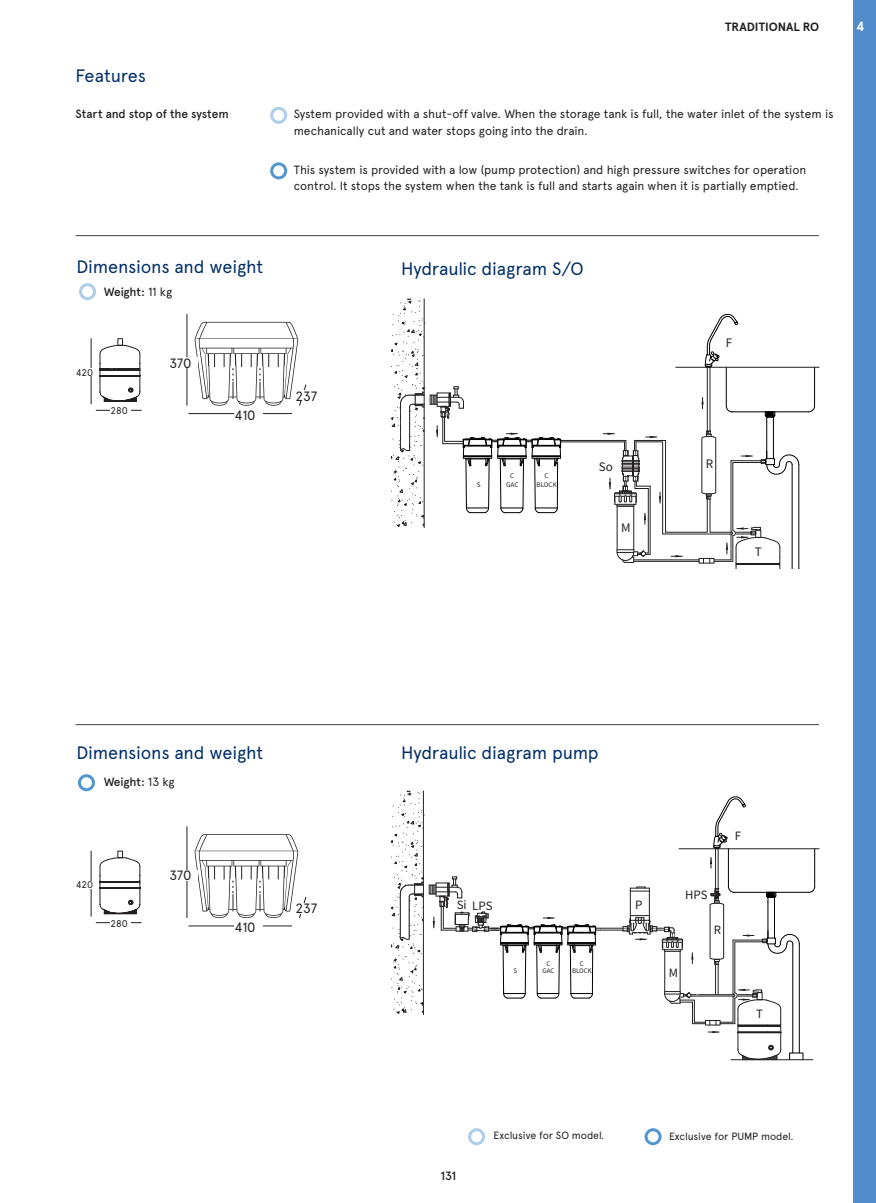
<style>
.page{position:relative;width:876px;height:1203px;background:#fff}
.page>*{position:absolute;margin:0;border:0;box-sizing:border-box;transform-origin:0 0}
.t1{font:18px "Apercu Pro";letter-spacing:-.015em;color:#002f68}
.t2{font:13.5px "Apercu Pro";letter-spacing:-.02em;color:#231f20}
.t3{font:700 13.5px "Apercu Pro";color:#fff}
.t4{font:13.05px "Source Sans Pro";color:#231f20}
.t5{font:12.75px "Source Sans Pro";color:#231f20}
.t6{font:12px/16.5px "Apercu Pro";letter-spacing:-.01em;color:#231f20}
.t7{font:500 12px "Apercu Pro";letter-spacing:-.015em;color:#231f20}
.t8{font:700 12px "Apercu Pro";letter-spacing:-.01em;color:#231f20}
.t9{font:10.5px "Apercu Pro";letter-spacing:-.01em;color:#231f20}
.t10{font:9.75px "Apercu Pro";letter-spacing:-.01em;color:#231f20}
.t11{font:7.05px/8.9px "Source Sans Pro";color:#231f20;text-align:center}
.t12{font:6.9px/7.6px "Source Sans Pro";color:#231f20;text-align:center}
.s1{font-weight:400}
</style>
<div class="page">
<div style="left:854px;top:0;width:22px;height:1203px;background:#528bcc"></div>
<hr style="left:76px;top:724px;width:743px;height:1px;background:#3e3e3f">
<hr style="left:76px;top:235px;width:743px;height:1px;background:#3e3e3f">
<div style="left:270px;top:162px;width:17px;height:17px;border:3px solid #5296d1;border-radius:50%"></div>
<div style="left:270px;top:107px;width:17px;height:17px;border:3px solid #accdeb;border-radius:50%"></div>
<div style="left:79px;top:283px;width:17px;height:17px;border:3px solid #accdeb;border-radius:50%"></div>
<div style="left:78px;top:774px;width:17px;height:17px;border:3px solid #5296d1;border-radius:50%"></div>
<div style="left:645px;top:1128px;width:17px;height:17px;border:3px solid #5296d1;border-radius:50%"></div>
<div style="left:468px;top:1128px;width:17px;height:17px;border:3px solid #accdeb;border-radius:50%"></div>
<hr style="left:186px;top:826px;width:1px;height:92px;background:#231f20">
<hr style="left:186px;top:314px;width:1px;height:92px;background:#231f20">
<hr style="left:91px;top:851px;width:1px;height:66px;background:#231f20">
<hr style="left:91px;top:338px;width:1px;height:66px;background:#231f20">
<hr style="left:96px;top:922px;width:46px;height:1px;background:#231f20">
<hr style="left:96px;top:410px;width:46px;height:1px;background:#231f20">
<svg style="left:99px;top:850px;width:42px;height:65px"></svg>
<svg style="left:99px;top:338px;width:42px;height:64px"></svg>
<hr style="left:188px;top:925px;width:104px;height:1px;background:#231f20">
<hr style="left:188px;top:413px;width:104px;height:1px;background:#231f20">
<svg style="left:195px;top:834px;width:112px;height:85px"></svg>
<svg style="left:195px;top:322px;width:112px;height:84px"></svg>
<div style="left:235px;top:922px;width:28px;height:11px;background:#fff"></div>
<div style="left:235px;top:410px;width:28px;height:10px;background:#fff"></div>
<div style="left:295px;top:903px;width:29px;height:10px;background:#fff"></div>
<div style="left:295px;top:390px;width:29px;height:11px;background:#fff"></div>
<div style="left:169px;top:870px;width:29px;height:11px;background:#fff"></div>
<div style="left:169px;top:358px;width:29px;height:10px;background:#fff"></div>
<div style="left:76px;top:881px;width:20px;height:8px;background:#fff"></div>
<div style="left:76px;top:369px;width:20px;height:7px;background:#fff"></div>
<div style="left:111px;top:919px;width:20px;height:8px;background:#fff"></div>
<div style="left:111px;top:407px;width:20px;height:8px;background:#fff"></div>
<hr style="left:676px;top:367px;width:143px;height:1px;background:#231f20">
<hr style="left:799px;top:465px;width:1px;height:104px;background:#000001">
<hr style="left:814px;top:367px;width:1px;height:33px;background:#000001">
<hr style="left:732px;top:412px;width:77px;height:1px;background:#000001">
<svg style="left:808px;top:400px;width:7px;height:12px"></svg>
<svg style="left:391px;top:298px;width:408px;height:271px"></svg>
<hr style="left:679px;top:848px;width:140px;height:1px;background:#231f20">
<svg style="left:391px;top:790px;width:424px;height:270px"></svg>
<p class="t1" style="left:76px;top:62px;width:72px">Features</p>
<p class="t8" style="left:725px;top:18px;width:96px">TRADITIONAL RO</p>
<p class="t7" style="left:76px;top:105px;width:155px">Start and stop of the system</p>
<p class="t6" style="left:294px;top:105px;width:541px">System provided with a shut-off valve. When the storage tank is full, the water inlet of the system is mechanically cut and water stops going into the drain.</p>
<p class="t6" style="left:294px;top:160px;width:514px">This system is provided with a low (pump protection) and high pressure switches for operation control. It stops the system when the tank is full and starts again when it is partially emptied.</p>
<p class="t3" style="left:856px;top:17px;width:10px">4</p>
<p class="t1" style="left:77px;top:253px;width:188px">Dimensions and weight</p>
<p class="t7" style="left:104px;top:283px;width:70px">Weight: <span class="s1">11 kg</span></p>
<p class="t10" style="left:76px;top:365px;width:19px">420</p>
<p class="t10" style="left:111px;top:404px;width:19px">280</p>
<p class="t2" style="left:169px;top:353px;width:24px">370</p>
<p class="t2" style="left:235px;top:405px;width:23px">410</p>
<p class="t2" style="left:295px;top:386px;width:23px">237</p>
<p class="t1" style="left:401px;top:255px;width:184px">Hydraulic diagram S/O</p>
<p class="t11" style="left:510px;top:472px;width:6px">C</p>
<p class="t11" style="left:536px;top:472px;width:22px">C<br>BLOCK</p>
<p class="t11" style="left:477px;top:481px;width:5px">S</p>
<p class="t11" style="left:506px;top:481px;width:14px">GAC</p>
<p class="t4" style="left:599px;top:458px;width:16px">So</p>
<p class="t4" style="left:621px;top:520px;width:11px">M</p>
<p class="t4" style="left:726px;top:334px;width:8px">F</p>
<p class="t4" style="left:706px;top:456px;width:9px">R</p>
<p class="t4" style="left:755px;top:543px;width:9px">T</p>
<p class="t1" style="left:77px;top:739px;width:188px">Dimensions and weight</p>
<p class="t7" style="left:104px;top:772px;width:73px">Weight: <span class="s1">13 kg</span></p>
<p class="t10" style="left:76px;top:878px;width:19px">420</p>
<p class="t10" style="left:111px;top:916px;width:19px">280</p>
<p class="t2" style="left:169px;top:865px;width:24px">370</p>
<p class="t2" style="left:235px;top:917px;width:23px">410</p>
<p class="t2" style="left:295px;top:898px;width:23px">237</p>
<p class="t1" style="left:401px;top:739px;width:199px">Hydraulic diagram pump</p>
<p class="t5" style="left:457px;top:897px;width:37px">Si LPS</p>
<p class="t12" style="left:546px;top:960px;width:5px">C</p>
<p class="t12" style="left:572px;top:960px;width:21px">C<br>BLOCK</p>
<p class="t12" style="left:514px;top:967px;width:5px">S</p>
<p class="t12" style="left:542px;top:967px;width:13px">GAC</p>
<p class="t5" style="left:635px;top:897px;width:9px">P</p>
<p class="t5" style="left:735px;top:828px;width:8px">F</p>
<p class="t5" style="left:685px;top:887px;width:24px">HPS</p>
<p class="t5" style="left:714px;top:922px;width:9px">R</p>
<p class="t5" style="left:669px;top:965px;width:11px">M</p>
<p class="t5" style="left:756px;top:1005px;width:8px">T</p>
<p class="t7" style="left:441px;top:1167px;width:17px">131</p>
<p class="t9" style="left:494px;top:1128px;width:112px">Exclusive for SO model.</p>
<p class="t9" style="left:669px;top:1128px;width:126px">Exclusive for PUMP model.</p>
</div>
